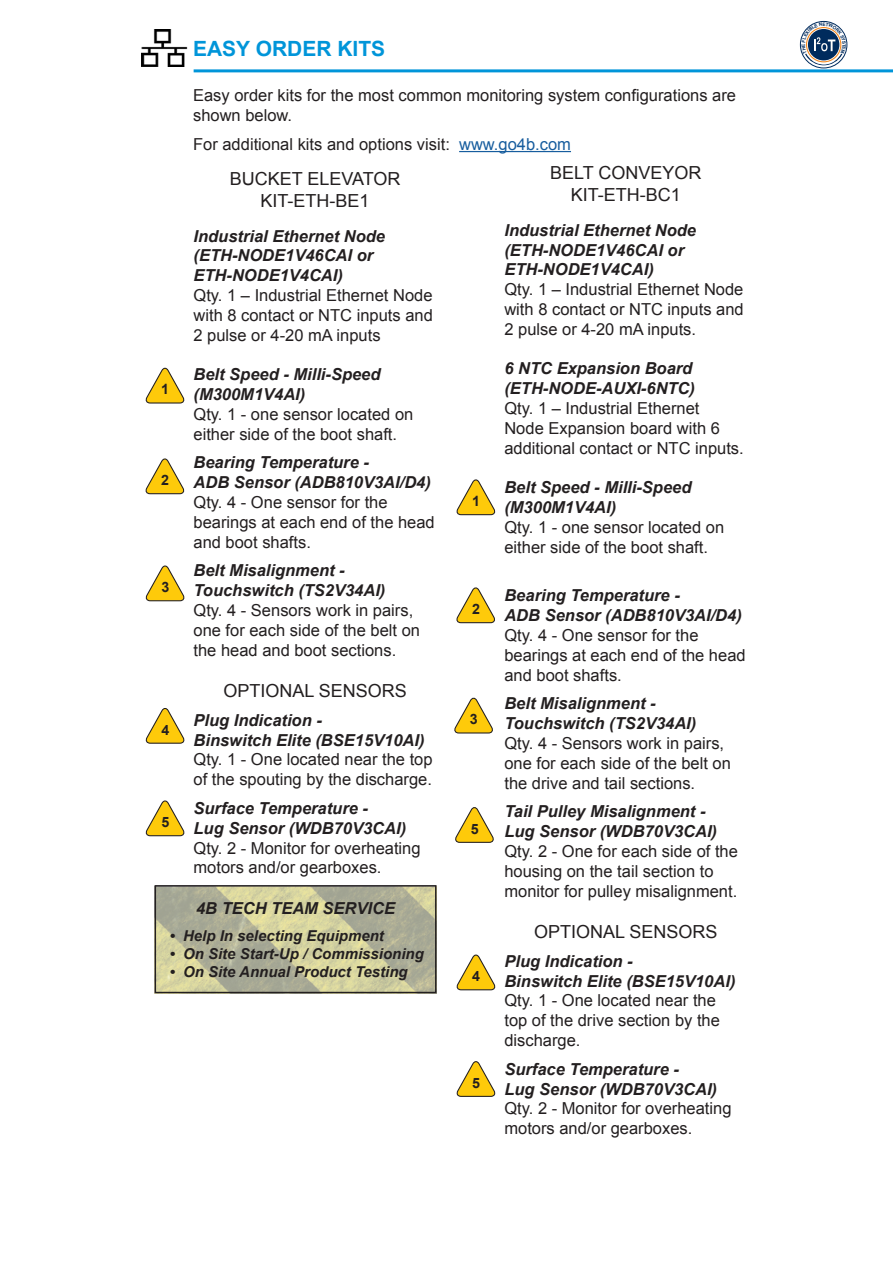
<style>
.page{position:relative;width:893px;height:1263px;background:#fff}
.page>*{position:absolute;margin:0;border:0;box-sizing:border-box;transform-origin:0 0}
.t1{font:700 21px "Arial";color:#0095d9}
.t2{font:18px "Arial";color:#231f20}
.t3{font:16.5px/19.8px "Arial";color:#231f20}
.t4{font:italic 700 16.5px/19.8px "Arial";color:#231f20}
.t5{font:italic 700 15px "Arial";color:#231f20}
.t6{font:700 14.25px "Arial";color:#231f20}
.s1{color:#175d9e}
.s2{font-weight:700;font-style:italic}
</style>
<div class="page">
<hr style="left:194px;top:69px;width:699px;height:3px;background:#0095d9">
<img style="left:142px;top:29px;width:45px;height:38px">
<hr style="left:459px;top:151px;width:112px;height:1px;background:#175d9e">
<svg style="left:456px;top:479px;width:40px;height:37px"></svg>
<svg style="left:456px;top:587px;width:39px;height:37px"></svg>
<svg style="left:456px;top:954px;width:40px;height:37px"></svg>
<svg style="left:456px;top:1061px;width:40px;height:36px"></svg>
<svg style="left:455px;top:807px;width:39px;height:36px"></svg>
<svg style="left:145px;top:367px;width:40px;height:37px"></svg>
<svg style="left:145px;top:458px;width:40px;height:37px"></svg>
<svg style="left:145px;top:565px;width:40px;height:37px"></svg>
<svg style="left:145px;top:708px;width:40px;height:36px"></svg>
<svg style="left:145px;top:800px;width:40px;height:37px"></svg>
<svg style="left:454px;top:697px;width:39px;height:37px"></svg>
<div style="left:800px;top:21px;width:47px;height:47px;border:1px solid #002b5d;border-radius:50%"></div>
<svg style="left:155px;top:888px;width:282px;height:106px;background:#bdbd99"></svg>
<div style="left:155px;top:885px;width:282px;height:108px;border:2px solid #231f20"></div>
<svg style="left:801px;top:23px;width:45px;height:42px"></svg>
<p class="t1" style="left:193px;top:35px;width:194px">EASY ORDER KITS</p>
<p class="t3" style="left:193px;top:86px;width:544px">Easy order kits for the most common monitoring system configurations are shown below.</p>
<p class="t3" style="left:193px;top:134px;width:379px">For additional kits and options visit: <span class="s1">www.go4b.com</span></p>
<p class="t2" style="left:550px;top:161px;width:153px">BELT CONVEYOR</p>
<p class="t2" style="left:571px;top:183px;width:112px">KIT-ETH-BC1</p>
<p class="t4" style="left:504px;top:221px;width:193px">Industrial Ethernet Node</p>
<p class="t4" style="left:504px;top:241px;width:181px">(ETH-NODE1V46CAI or<br>ETH-NODE1V4CAI)</p>
<p class="t3" style="left:504px;top:280px;width:241px;text-align:justify">Qty. 1 – Industrial Ethernet Node with 8 contact or NTC inputs and 2 pulse or 4-20 mA inputs.</p>
<p class="t4" style="left:504px;top:359px;width:189px">6 NTC Expansion Board</p>
<p class="t4" style="left:504px;top:379px;width:192px">(ETH-NODE-AUXI-6NTC)</p>
<p class="t3" style="left:504px;top:399px;width:241px">Qty. 1 – Industrial Ethernet<br>Node Expansion board with 6 additional contact or NTC inputs.</p>
<p class="t4" style="left:504px;top:478px;width:189px">Belt Speed - Milli-Speed</p>
<p class="t3" style="left:504px;top:498px;width:221px"><span class="s2">(M300M1V4AI)<br></span>Qty. 1 - one sensor located on either side of the boot shaft.</p>
<p class="t3" style="left:504px;top:586px;width:243px"><span class="s2">Bearing Temperature -<br>ADB Sensor (ADB810V3AI/D4)<br></span>Qty. 4 - One sensor for the bearings at each end of the head and boot shafts.</p>
<p class="t3" style="left:504px;top:694px;width:228px"><span class="s2">Belt Misalignment -<br>Touchswitch (TS2V34AI)<br></span>Qty. 4 - Sensors work in pairs, one for each side of the belt on the drive and tail sections.</p>
<p class="t3" style="left:504px;top:802px;width:235px"><span class="s2">Tail Pulley Misalignment -<br>Lug Sensor (WDB70V3CAI)<br></span>Qty. 2 - One for each side of the housing on the tail section to monitor for pulley misalignment.</p>
<p class="t2" style="left:534px;top:920px;width:185px">OPTIONAL SENSORS</p>
<p class="t3" style="left:504px;top:951px;width:233px"><span class="s2">Plug Indication -<br>Binswitch Elite (BSE15V10AI)<br></span>Qty. 1 - One located near the top of the drive section by the discharge.</p>
<p class="t3" style="left:504px;top:1059px;width:229px"><span class="s2">Surface Temperature -<br>Lug Sensor (WDB70V3CAI)<br></span>Qty. 2 - Monitor for overheating motors and/or gearboxes.</p>
<p class="t2" style="left:230px;top:167px;width:172px">BUCKET ELEVATOR</p>
<p class="t2" style="left:261px;top:189px;width:111px">KIT-ETH-BE1</p>
<p class="t4" style="left:194px;top:226px;width:193px">Industrial Ethernet Node</p>
<p class="t4" style="left:194px;top:246px;width:181px">(ETH-NODE1V46CAI or<br>ETH-NODE1V4CAI)</p>
<p class="t3" style="left:194px;top:285px;width:241px;text-align:justify">Qty. 1 – Industrial Ethernet Node with 8 contact or NTC inputs and 2 pulse or 4-20 mA inputs</p>
<p class="t4" style="left:194px;top:365px;width:189px">Belt Speed - Milli-Speed</p>
<p class="t3" style="left:194px;top:384px;width:221px"><span class="s2">(M300M1V4AI)<br></span>Qty. 1 - one sensor located on either side of the boot shaft.</p>
<p class="t3" style="left:194px;top:453px;width:243px"><span class="s2">Bearing Temperature -<br>ADB Sensor (ADB810V3AI/D4)<br></span>Qty. 4 - One sensor for the bearings at each end of the head and boot shafts.</p>
<p class="t4" style="left:194px;top:561px;width:193px">Belt Misalignment -<br>Touchswitch (TS2V34AI)</p>
<p class="t3" style="left:194px;top:600px;width:228px">Qty. 4 - Sensors work in pairs, one for each side of the belt on the head and boot sections.</p>
<p class="t2" style="left:223px;top:679px;width:185px">OPTIONAL SENSORS</p>
<p class="t3" style="left:194px;top:710px;width:241px"><span class="s2">Plug Indication -<br>Binswitch Elite (BSE15V10AI)<br></span>Qty. 1 - One located near the top of the spouting by the discharge.</p>
<p class="t3" style="left:194px;top:798px;width:229px"><span class="s2">Surface Temperature -<br>Lug Sensor (WDB70V3CAI)<br></span>Qty. 2 - Monitor for overheating motors and/or gearboxes.</p>
<p class="t6" style="left:161px;top:380px;width:9px">1</p>
<p class="t6" style="left:161px;top:471px;width:9px">2</p>
<p class="t6" style="left:472px;top:492px;width:9px">1</p>
<p class="t6" style="left:161px;top:578px;width:9px">3</p>
<p class="t6" style="left:472px;top:600px;width:9px">2</p>
<p class="t6" style="left:470px;top:710px;width:9px">3</p>
<p class="t6" style="left:161px;top:720px;width:9px">4</p>
<p class="t6" style="left:161px;top:813px;width:9px">5</p>
<p class="t6" style="left:471px;top:819px;width:9px">5</p>
<p class="t4" style="left:196px;top:899px;width:200px">4B TECH TEAM SERVICE</p>
<p class="t5" style="left:170px;top:926px;width:216px">• Help In selecting Equipment</p>
<p class="t5" style="left:170px;top:944px;width:256px">• On Site Start-Up / Commissioning</p>
<p class="t5" style="left:170px;top:962px;width:240px">• On Site Annual Product Testing</p>
<p class="t6" style="left:472px;top:967px;width:9px">4</p>
<p class="t6" style="left:472px;top:1073px;width:9px">5</p>
</div>
